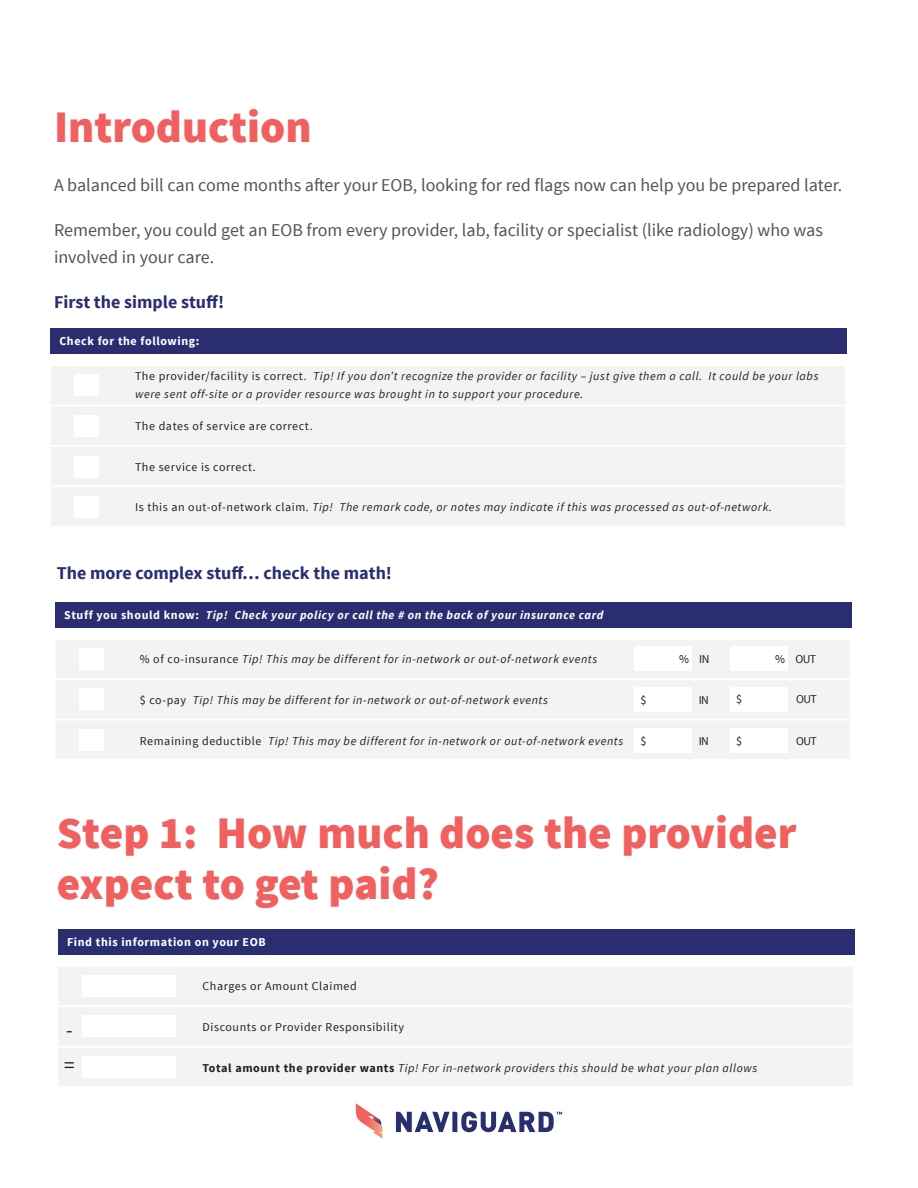
<style>
.page{position:relative;width:918px;height:1188px;background:#fff}
.page>*{position:absolute;margin:0;border:0;box-sizing:border-box;transform-origin:0 0}
.t1{font:900 45px/51px "Source Sans Pro";color:#f1605e}
.t2{font:21px "Source Sans Pro";color:#231f20}
.t3{font:18px/27px "Source Sans Pro";color:#535353}
.t4{font:700 18px "Source Sans Pro";color:#2a2e71}
.t5{font:italic 12px/18px "Source Sans Pro";letter-spacing:.05em;color:#231f20}
.t6{font:12px "Source Sans Pro";letter-spacing:.05em;color:#231f20}
.t7{font:italic 700 12px "Source Sans Pro";letter-spacing:.05em;color:#fff}
.t8{font:700 12px "Source Sans Pro";letter-spacing:.05em;color:#fff}
.s1{font-style:normal}
.s2{font-weight:700;font-style:normal}
</style>
<div class="page">
<svg style="left:356px;top:1103px;width:27px;height:36px"></svg>
<svg style="left:396px;top:1112px;width:166px;height:20px"></svg>
<div style="left:49px;top:486px;width:798px;height:41px;background:#f3f3f3;border:2px solid #fff"></div>
<div style="left:50px;top:328px;width:797px;height:26px;background:#2a2e71"></div>
<div style="left:49px;top:365px;width:798px;height:41px;background:#f3f3f3;border:2px solid #fff"></div>
<div style="left:49px;top:405px;width:798px;height:42px;background:#f3f3f3;border:2px solid #fff"></div>
<div style="left:49px;top:445px;width:798px;height:42px;background:#f3f3f3;border:2px solid #fff"></div>
<div style="left:75px;top:375px;width:24px;height:21px;background:#fff"></div>
<div style="left:75px;top:415px;width:24px;height:22px;background:#fff"></div>
<div style="left:75px;top:456px;width:24px;height:21px;background:#fff"></div>
<div style="left:75px;top:496px;width:24px;height:21px;background:#fff"></div>
<div style="left:55px;top:602px;width:797px;height:26px;background:#2a2e71"></div>
<div style="left:54px;top:638px;width:798px;height:42px;background:#f3f3f3;border:2px solid #fff"></div>
<div style="left:54px;top:679px;width:798px;height:41px;background:#f3f3f3;border:2px solid #fff"></div>
<div style="left:54px;top:719px;width:798px;height:42px;background:#f3f3f3;border:2px solid #fff"></div>
<div style="left:79px;top:648px;width:24px;height:22px;background:#fff"></div>
<div style="left:79px;top:689px;width:24px;height:21px;background:#fff"></div>
<div style="left:79px;top:730px;width:24px;height:21px;background:#fff"></div>
<div style="left:634px;top:646px;width:58px;height:25px;background:#fff"></div>
<div style="left:730px;top:646px;width:58px;height:25px;background:#fff"></div>
<div style="left:634px;top:687px;width:58px;height:25px;background:#fff"></div>
<div style="left:730px;top:687px;width:58px;height:25px;background:#fff"></div>
<div style="left:634px;top:729px;width:58px;height:24px;background:#fff"></div>
<div style="left:730px;top:729px;width:58px;height:24px;background:#fff"></div>
<div style="left:58px;top:929px;width:796px;height:26px;background:#2a2e71"></div>
<div style="left:57px;top:965px;width:797px;height:42px;background:#f3f3f3;border:2px solid #fff"></div>
<div style="left:57px;top:1006px;width:797px;height:41px;background:#f3f3f3;border:2px solid #fff"></div>
<div style="left:57px;top:1046px;width:797px;height:42px;background:#f3f3f3;border:2px solid #fff"></div>
<div style="left:82px;top:975px;width:94px;height:22px;background:#fff"></div>
<div style="left:82px;top:1016px;width:94px;height:21px;background:#fff"></div>
<div style="left:82px;top:1056px;width:94px;height:22px;background:#fff"></div>
<p class="t1" style="left:54px;top:103px;width:259px">Introduction</p>
<p class="t3" style="left:54px;top:172px;width:790px">A balanced bill can come months after your EOB, looking for red flags now can help you be prepared later.</p>
<p class="t3" style="left:54px;top:217px;width:771px">Remember, you could get an EOB from every provider, lab, facility or specialist (like radiology) who was involved in your care.</p>
<p class="t4" style="left:54px;top:290px;width:172px">First the simple stuff!</p>
<p class="t8" style="left:59px;top:334px;width:142px">Check for the following:</p>
<p class="t5" style="left:135px;top:367px;width:685px"><span class="s1">The provider/facility is correct.</span> Tip! If you don’t recognize the provider or facility – just give them a call. It could be your labs were sent off-site or a provider resource was brought in to support your procedure.</p>
<p class="t6" style="left:135px;top:419px;width:179px">The dates of service are correct.</p>
<p class="t6" style="left:135px;top:460px;width:122px">The service is correct.</p>
<p class="t5" style="left:135px;top:498px;width:639px"><span class="s1">Is this an out-of-network claim.</span> Tip! The remark code, or notes may indicate if this was processed as out-of-network.</p>
<p class="t4" style="left:57px;top:562px;width:337px">The more complex stuff… check the math!</p>
<p class="t7" style="left:64px;top:607px;width:541px"><span class="s1">Stuff you should know:</span> Tip! Check your policy or call the # on the back of your insurance card</p>
<p class="t5" style="left:140px;top:650px;width:459px"><span class="s1">% of co-insurance</span> Tip! This may be different for in-network or out-of-network events</p>
<p class="t5" style="left:140px;top:691px;width:410px"><span class="s1">$ co-pay</span> Tip! This may be different for in-network or out-of-network events</p>
<p class="t5" style="left:140px;top:732px;width:485px"><span class="s1">Remaining deductible</span> Tip! This may be different for in-network or out-of-network events</p>
<p class="t6" style="left:679px;top:651px;width:32px">% IN</p>
<p class="t6" style="left:775px;top:651px;width:42px">% OUT</p>
<p class="t6" style="left:641px;top:693px;width:7px">$</p>
<p class="t6" style="left:699px;top:693px;width:12px">IN</p>
<p class="t6" style="left:736px;top:692px;width:7px">$</p>
<p class="t6" style="left:796px;top:692px;width:22px">OUT</p>
<p class="t6" style="left:641px;top:734px;width:7px">$</p>
<p class="t6" style="left:699px;top:734px;width:12px">IN</p>
<p class="t6" style="left:736px;top:733px;width:7px">$</p>
<p class="t6" style="left:796px;top:733px;width:22px">OUT</p>
<p class="t1" style="left:57px;top:809px;width:741px">Step 1: How much does the provider expect to get paid?</p>
<p class="t8" style="left:67px;top:934px;width:200px">Find this information on your EOB</p>
<p class="t6" style="left:203px;top:979px;width:156px">Charges or Amount Claimed</p>
<p class="t6" style="left:203px;top:1020px;width:203px">Discounts or Provider Responsibility</p>
<p class="t5" style="left:203px;top:1059px;width:556px"><span class="s2">Total amount the provider wants</span> Tip! For in-network providers this should be what your plan allows</p>
<p class="t2" style="left:66px;top:1017px;width:8px">-</p>
<p class="t2" style="left:64px;top:1052px;width:12px">=</p>
</div>
